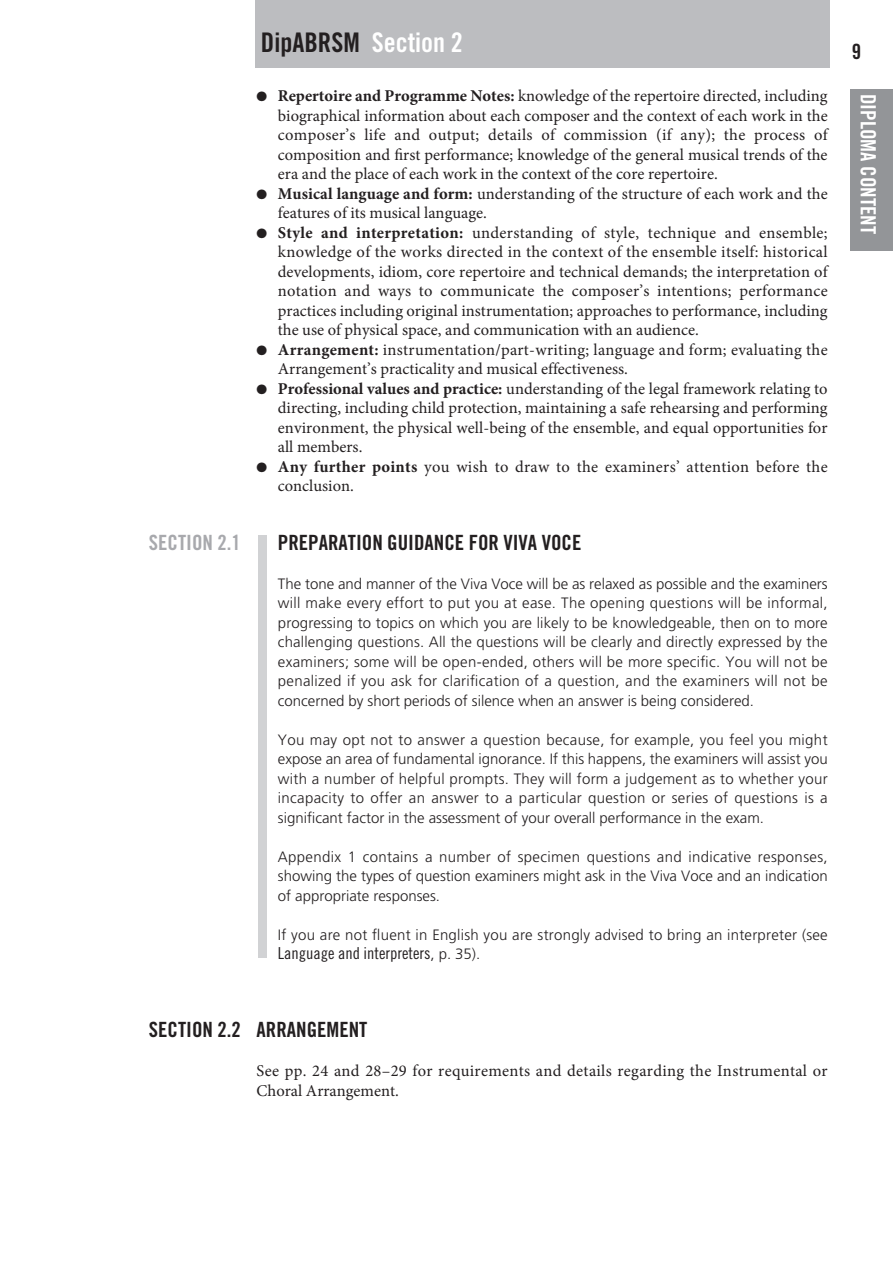
<style>
.page{position:relative;width:893px;height:1263px;background:#fff}
.page>*{position:absolute;margin:0;border:0;box-sizing:border-box;transform-origin:0 0}
.t1{font:27px "Trade Gothic LT Std Bd Cn 20";color:#231f20}
.t2{font:21px "Trade Gothic LT Std Bd Cn 20";color:#231f20}
.t3{font:21px "Trade Gothic LT Std Bd Cn 20";color:#fff}
.t4{font:21px "Trade Gothic LT Std Bd Cn 20";color:#a8a9ad}
.t5{font:16.5px/19.5px "Minion Pro";letter-spacing:.005em;color:#231f20}
.t6{font:16.5px "Trade Gothic LT Std Cn 18";color:#231f20}
.t7{font:300 15px/19.5px "Frutiger LT Std";color:#231f20;text-align:justify}
.s1{color:#fff}
.s2{font-weight:700}
.s3{font-family:"Frutiger LT Std";font-weight:300;font-size:15px}
</style>
<div class="page">
<div style="left:255px;top:0;width:574px;height:67px;background:#bcbdc0"></div>
<div style="left:258px;top:536px;width:9px;height:422px;background:#d1d2d4"></div>
<div style="left:850px;top:89px;width:43px;height:162px;background:#939598"></div>
<p class="t4" style="left:149px;top:534px;width:93px">SECTION 2.1</p>
<h1 class="t1" style="left:261px;top:33px;width:204px">DipABRSM <span class="s1">Section 2</span></h1>
<p class="t5" style="left:278px;top:88px;width:551px;text-align:justify;text-indent:-21px">● <span class="s2">Repertoire and Programme Notes:</span> knowledge of the repertoire directed, including biographical information about each composer and the context of each work in the composer’s life and output; details of commission (if any); the process of composition and first performance; knowledge of the general musical trends of the era and the place of each work in the context of the core repertoire.</p>
<p class="t5" style="left:278px;top:185px;width:551px;text-indent:-21px">● <span class="s2">Musical language and form:</span> understanding of the structure of each work and the features of its musical language.</p>
<p class="t5" style="left:278px;top:224px;width:551px;text-align:justify;text-indent:-21px">● <span class="s2">Style and interpretation:</span> understanding of style, technique and ensemble; knowledge of the works directed in the context of the ensemble itself: historical developments, idiom, core repertoire and technical demands; the interpretation of notation and ways to communicate the composer’s intentions; performance practices including original instrumentation; approaches to performance, including the use of physical space, and communication with an audience.</p>
<p class="t5" style="left:278px;top:341px;width:551px;text-indent:-21px">● <span class="s2">Arrangement:</span> instrumentation/part-writing; language and form; evaluating the<br>Arrangement’s practicality and musical effectiveness.</p>
<p class="t5" style="left:278px;top:380px;width:551px;text-align:justify;text-indent:-21px">● <span class="s2">Professional values and practice:</span> understanding of the legal framework relating to directing, including child protection, maintaining a safe rehearsing and performing environment, the physical well-being of the ensemble, and equal opportunities for all members.</p>
<p class="t5" style="left:278px;top:458px;width:551px;text-indent:-21px">● <span class="s2">Any further points</span> you wish to draw to the examiners’ attention before the conclusion.</p>
<p class="t2" style="left:278px;top:534px;width:305px">PREPARATION GUIDANCE FOR VIVA VOCE</p>
<p class="t7" style="left:278px;top:575px;width:551px">The tone and manner of the Viva Voce will be as relaxed as possible and the examiners will make every effort to put you at ease. The opening questions will be informal, progressing to topics on which you are likely to be knowledgeable, then on to more challenging questions. All the questions will be clearly and directly expressed by the examiners; some will be open-ended, others will be more specific. You will not be penalized if you ask for clarification of a question, and the examiners will not be concerned by short periods of silence when an answer is being considered.</p>
<p class="t7" style="left:278px;top:731px;width:551px">You may opt not to answer a question because, for example, you feel you might expose an area of fundamental ignorance. If this happens, the examiners will assist you with a number of helpful prompts. They will form a judgement as to whether your incapacity to offer an answer to a particular question or series of questions is a significant factor in the assessment of your overall performance in the exam.</p>
<p class="t7" style="left:278px;top:848px;width:551px">Appendix 1 contains a number of specimen questions and indicative responses, showing the types of question examiners might ask in the Viva Voce and an indication of appropriate responses.</p>
<p class="t7" style="left:278px;top:926px;width:551px">If you are not fluent in English you are strongly advised to bring an interpreter (see</p>
<p class="t6" style="left:278px;top:947px;width:204px">Language and interpreters<span class="s3">, p. 35).</span></p>
<p class="t2" style="left:852px;top:44px;width:11px">9</p>
<p class="t3" style="left:876px;top:94px;width:141px;rotate:90deg">DIPLOMA CONTENT</p>
<p class="t2" style="left:149px;top:1022px;width:93px">SECTION 2.2</p>
<p class="t2" style="left:257px;top:1022px;width:112px">ARRANGEMENT</p>
<p class="t5" style="left:257px;top:1063px;width:573px">See pp. 24 and 28–29 for requirements and details regarding the Instrumental or<br>Choral Arrangement.</p>
</div>
